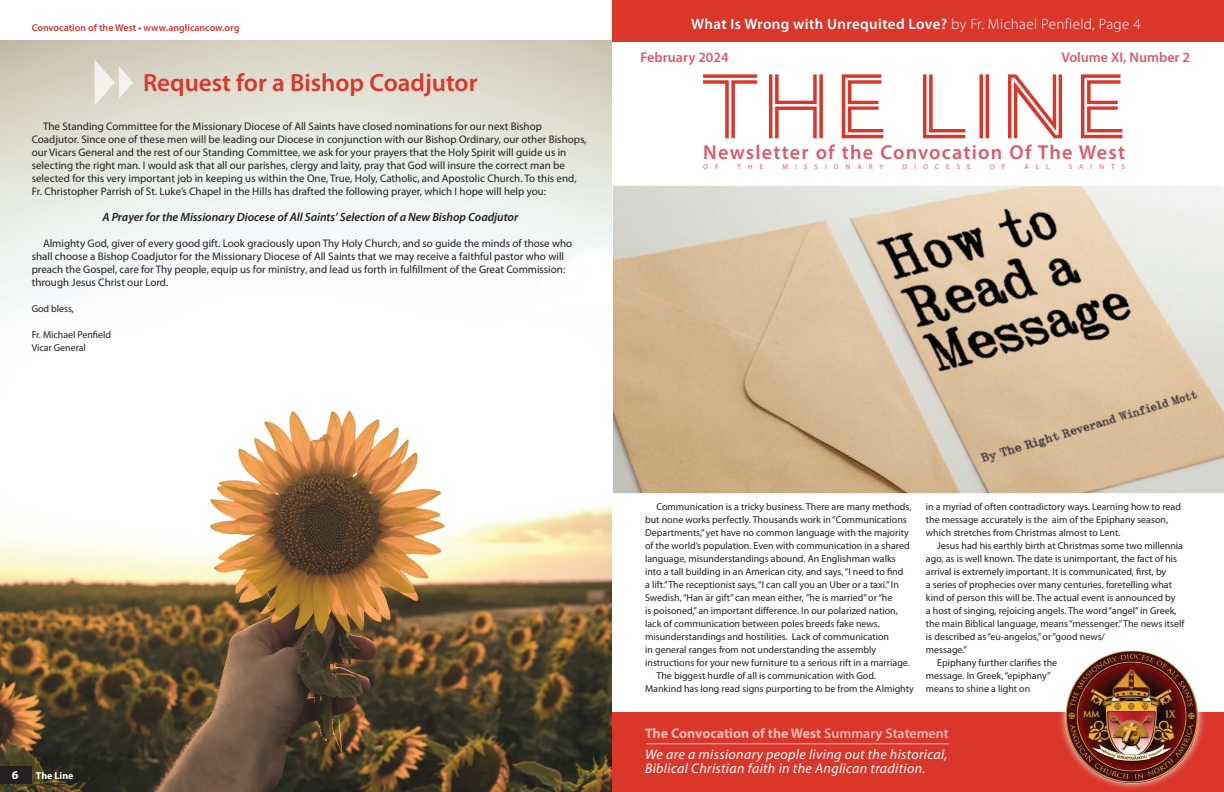
<style>
.page{position:relative;width:1224px;height:792px;background:#fff}
.page>*{position:absolute;margin:0;border:0;box-sizing:border-box;transform-origin:0 0}
.t1{font:94.8px "AW Conqueror Inline";letter-spacing:-.01em;color:#db362a}
.t2{font:600 25px "Myriad Pro";color:#db362a}
.t3{font:600 20.2px "Myriad Pro";letter-spacing:.06em;color:#df596d}
.t4{font:600 15px "Myriad Pro";letter-spacing:.025em;color:#fff}
.t5{font:600 14.1px "Myriad Pro";color:#df596d}
.t6{font:italic 14px/14px "Myriad Pro";letter-spacing:.025em;color:#fff}
.t7{font:700 14px "Myriad Pro";color:#fff}
.t8{font:italic 600 12px "Myriad Pro";letter-spacing:-.005em;color:#231f20}
.t9{font:700 12px "Myriad Pro";color:#fff}
.t10{font:11px/13px "Myriad Pro";color:#231f20}
.t11{font:10px/13px "Myriad Pro";color:#231f20}
.t12{font:600 10px "Myriad Pro";color:#db362a}
.t13{font:700 10px "Myriad Pro";color:#fff}
.t14{font:7.1px "Myriad Pro";letter-spacing:1em;color:#df596d}
.s1{font-weight:300}
.s2{font-weight:600}
</style>
<div class="page">
<div style="left:612px;top:713px;width:612px;height:79px;background:#db362a"></div>
<div style="left:1058px;top:643px;width:148px;height:148px;background:#fff;opacity:.98"></div>
<img style="left:1065px;top:650px;width:135px;height:134px">
<hr style="left:646px;top:743px;width:303px;height:1px;background:#fff">
<img style="left:613px;top:186px;width:611px;height:307px">
<div style="left:612px;top:0;width:612px;height:42px;background:#db362a"></div>
<img style="left:0;top:41px;width:612px;height:751px">
<div style="left:0;top:767px;width:31px;height:17px;background:#231f20"></div>
<svg style="left:95px;top:59px;width:38px;height:46px;background:#e1ded3"></svg>
<p class="t12" style="left:32px;top:21px;width:209px">Convocation of the West • www.anglicancow.org</p>
<h2 class="t2" style="left:143px;top:66px;width:336px">Request for a Bishop Coadjutor</h2>
<p class="t10" style="left:32px;top:119px;width:556px;text-indent:11px">The Standing Committee for the Missionary Diocese of All Saints have closed nominations for our next Bishop Coadjutor. Since one of these men will be leading our Diocese in conjunction with our Bishop Ordinary, our other Bishops, our Vicars General and the rest of our Standing Committee, we ask for your prayers that the Holy Spirit will guide us in selecting the right man. I would ask that all our parishes, clergy and laity, pray that God will insure the correct man be selected for this very important job in keeping us within the One, True, Holy, Catholic, and Apostolic Church. To this end, Fr. Christopher Parrish of St. Luke’s Chapel in the Hills has drafted the following prayer, which I hope will help you:</p>
<p class="t8" style="left:102px;top:209px;width:417px">A Prayer for the Missionary Diocese of All Saints’ Selection of a New Bishop Coadjutor</p>
<p class="t10" style="left:32px;top:236px;width:542px;text-indent:11px">Almighty God, giver of every good gift. Look graciously upon Thy Holy Church, and so guide the minds of those who shall choose a Bishop Coadjutor for the Missionary Diocese of All Saints that we may receive a faithful pastor who will preach the Gospel, care for Thy people, equip us for ministry, and lead us forth in fulfillment of the Great Commission: through Jesus Christ our Lord.</p>
<p class="t11" style="left:32px;top:302px;width:44px">God bless,</p>
<p class="t11" style="left:32px;top:328px;width:81px">Fr. Michael Penfield<br>Vicar General</p>
<h3 class="t4" style="left:691px;top:14px;width:451px">What Is Wrong with Unrequited Love? <span class="s1">by Fr. Michael Penfield, Page 4</span></h3>
<h3 class="t5" style="left:640px;top:48px;width:90px">February 2024</h3>
<h3 class="t5" style="left:1061px;top:48px;width:130px">Volume XI, Number 2</h3>
<h1 class="t1" style="left:700px;top:62px;width:432px">THE LINE</h1>
<h3 class="t3" style="left:703px;top:140px;width:423px">Newsletter of the Convocation Of The West</h3>
<p class="t14" style="left:703px;top:162px;width:17px">O F</p>
<p class="t14" style="left:738px;top:162px;width:27px">THE</p>
<p class="t14" style="left:782px;top:162px;width:102px">MISSIONARY</p>
<p class="t14" style="left:903px;top:162px;width:70px">DIOCESE</p>
<p class="t14" style="left:990px;top:162px;width:17px">O F</p>
<p class="t14" style="left:1024px;top:162px;width:27px">ALL</p>
<p class="t14" style="left:1069px;top:162px;width:58px">SAINTS</p>
<p class="t9" style="left:12px;top:768px;width:8px">6</p>
<p class="t13" style="left:36px;top:769px;width:39px">The Line</p>
<p class="t11" style="left:656px;top:500px;width:256px">Communication is a tricky business. There are many methods,</p>
<p class="t11" style="left:645px;top:513px;width:263px">but none works perfectly. Thousands work in “Communications</p>
<p class="t11" style="left:645px;top:526px;width:265px">Departments,” yet have no common language with the majority</p>
<p class="t11" style="left:645px;top:539px;width:266px">of the world’s population. Even with communication in a shared</p>
<p class="t11" style="left:645px;top:552px;width:252px">language, misunderstandings abound. An Englishman walks</p>
<p class="t11" style="left:645px;top:565px;width:260px">into a tall building in an American city, and says, “I need to find</p>
<p class="t11" style="left:645px;top:578px;width:255px">a lift.” The receptionist says, “I can call you an Uber or a taxi.” In</p>
<p class="t11" style="left:645px;top:591px;width:249px">Swedish, “Han är gift” can mean either, ”he is married” or “he</p>
<p class="t11" style="left:645px;top:604px;width:254px">is poisoned,” an important difference. In our polarized nation,</p>
<p class="t11" style="left:645px;top:617px;width:236px">lack of communication between poles breeds fake news,</p>
<p class="t11" style="left:645px;top:630px;width:246px">misunderstandings and hostilities. Lack of communication</p>
<p class="t11" style="left:645px;top:643px;width:233px">in general ranges from not understanding the assembly</p>
<p class="t11" style="left:645px;top:656px;width:266px">instructions for your new furniture to a serious rift in a marriage.</p>
<p class="t11" style="left:656px;top:669px;width:221px">The biggest hurdle of all is communication with God.</p>
<p class="t11" style="left:645px;top:682px;width:270px">Mankind has long read signs purporting to be from the Almighty</p>
<p class="t11" style="left:926px;top:500px;width:257px">in a myriad of often contradictory ways. Learning how to read the message accurately is the aim of the Epiphany season, which stretches from Christmas almost to Lent.</p>
<p class="t11" style="left:937px;top:539px;width:247px">Jesus had his earthly birth at Christmas some two millennia</p>
<p class="t11" style="left:926px;top:552px;width:253px">ago, as is well known. The date is unimportant, the fact of his</p>
<p class="t11" style="left:926px;top:565px;width:242px">arrival is extremely important. It is communicated, first, by</p>
<p class="t11" style="left:926px;top:578px;width:248px">a series of prophecies over many centuries, foretelling what</p>
<p class="t11" style="left:926px;top:591px;width:251px">kind of person this will be. The actual event is announced by</p>
<p class="t11" style="left:926px;top:604px;width:252px">a host of singing, rejoicing angels. The word “angel” in Greek,</p>
<p class="t11" style="left:926px;top:617px;width:260px">the main Biblical language, means “messenger.” The news itself</p>
<p class="t11" style="left:926px;top:630px;width:181px">is described as “eu-angelos,” or “good news/</p>
<p class="t11" style="left:926px;top:643px;width:43px">message.”</p>
<p class="t11" style="left:937px;top:656px;width:121px">Epiphany further clarifies the</p>
<p class="t11" style="left:926px;top:669px;width:126px">message. In Greek, “epiphany”</p>
<p class="t11" style="left:926px;top:682px;width:106px">means to shine a light on</p>
<h3 class="t7" style="left:645px;top:724px;width:305px">The Convocation of the West <span class="s2">Summary Statement</span></h3>
<h3 class="t6" style="left:645px;top:747px;width:304px">We are a missionary people living out the historical,<br>Biblical Christian faith in the Anglican tradition.</h3>
</div>
